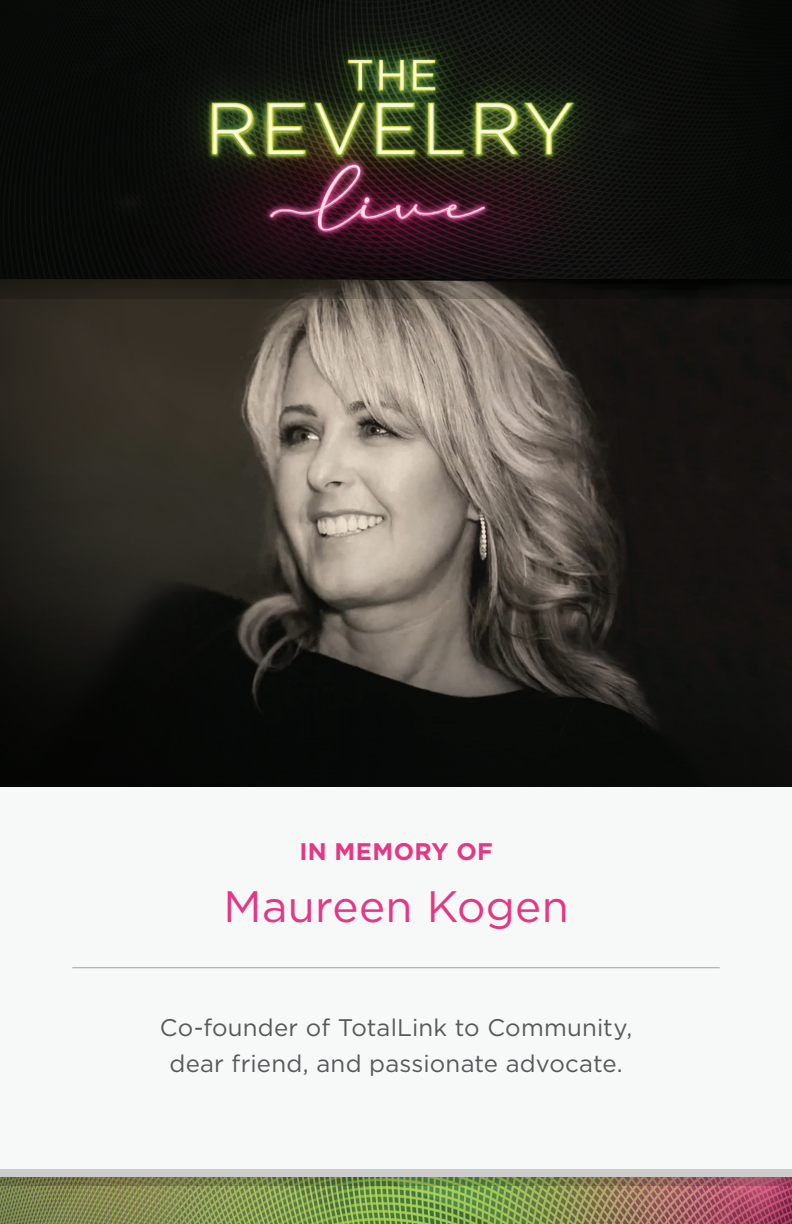
<style>
.page{position:relative;width:792px;height:1224px;background:#fff}
.page>*{position:absolute;margin:0;border:0;box-sizing:border-box;transform-origin:0 0}
.t1{font:44px "Gotham";letter-spacing:.005em;color:#e43784}
.t2{font:24px/36px "Gotham";letter-spacing:.01em;color:#57585a;text-align:center}
.t3{font:700 24px "Gotham";letter-spacing:.015em;color:#e43784}
</style>
<div class="page">
<img style="left:0;top:0;width:792px;height:280px">
<div style="left:0;top:280px;width:792px;height:944px;background:#f7f8f8"></div>
<svg style="left:0;top:299px;width:792px;height:487px;background:#3b3630"></svg>
<img style="left:0;top:1185px;width:792px;height:39px">
<svg style="left:0;top:1169px;width:792px;height:16px;background:#a2a18b"></svg>
<svg style="left:0;top:280px;width:792px;height:19px;background:#27231e"></svg>
<hr style="left:72px;top:967px;width:648px;height:1px;background:#9d9fa2">
<p class="t3" style="left:299px;top:835px;width:195px">IN MEMORY OF</p>
<p class="t1" style="left:223px;top:879px;width:347px">Maureen Kogen</p>
<p class="t2" style="left:160px;top:1009px;width:474px">Co-founder of TotalLink to Community, dear friend, and passionate advocate.</p>
</div>
